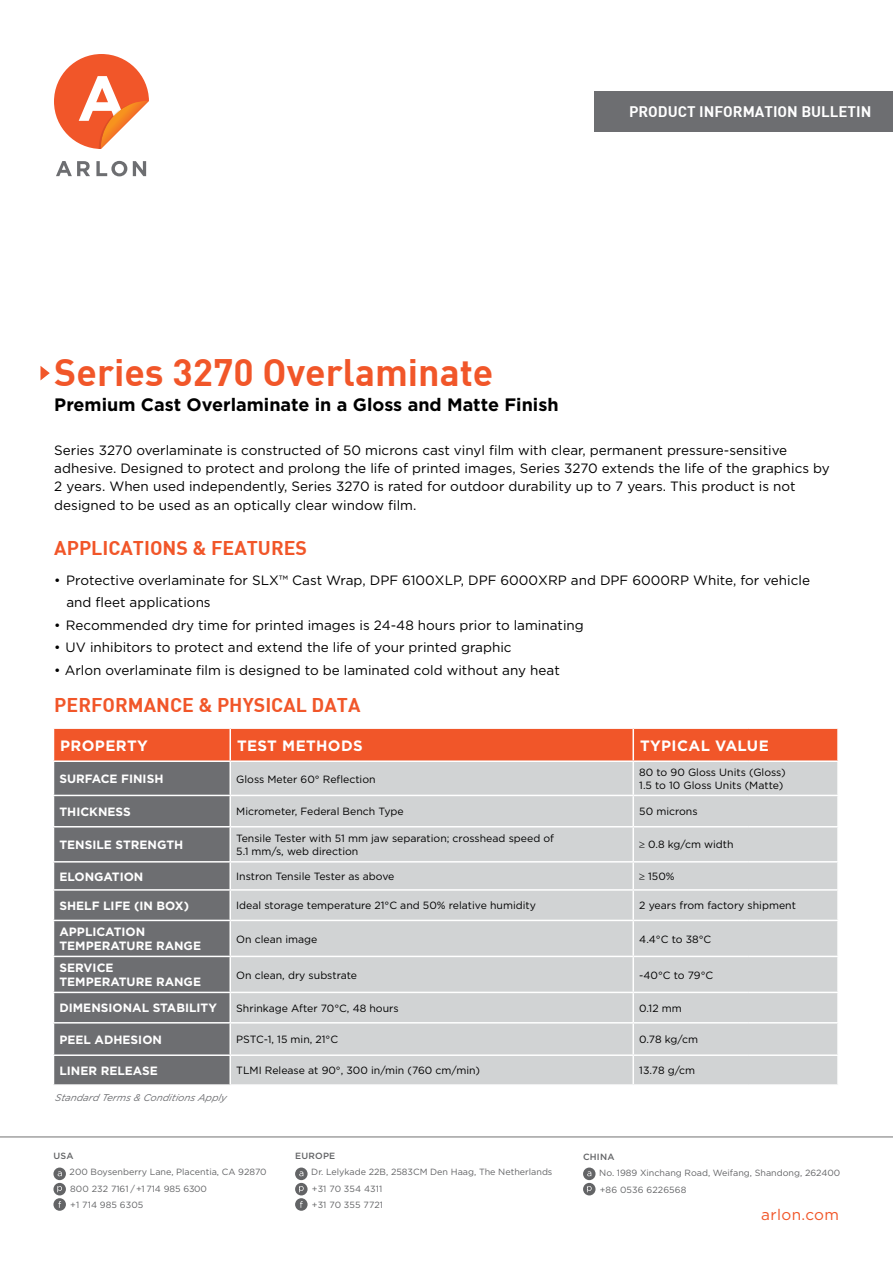
<style>
.page{position:relative;width:893px;height:1263px;background:#fff}
.page>*{position:absolute;margin:0;border:0;box-sizing:border-box;transform-origin:0 0}
.t1{font:37.5px "DIN Bold";color:#f15629}
.t2{font:19.5px "DIN Bold";color:#f15629}
.t3{font:700 18px "Gotham";color:#000}
.t4{font:15.3px "Gotham";letter-spacing:.025em;color:#f15629}
.t5{font:700 15px "Gotham";letter-spacing:.025em;color:#fff}
.t6{font:15px "DIN Bold";color:#fff}
.t7{font:13.5px/18px "Gotham";color:#000}
.t8{font:700 12px/14.4px "Gotham";color:#fff}
.t9{font:10.5px/12.6px "Gotham";color:#000}
.t10{font:italic 9.75px "Gotham";color:#6d6e71}
.t11{font:9px/16.5px "Gotham";color:#636466}
.t12{font:500 9px "Gotham";letter-spacing:.025em;color:#636466}
</style>
<div class="page">
<svg style="left:56px;top:161px;width:34px;height:15px"></svg>
<svg style="left:96px;top:161px;width:31px;height:15px"></svg>
<svg style="left:133px;top:161px;width:13px;height:15px"></svg>
<svg style="left:54px;top:54px;width:95px;height:95px"></svg>
<div style="left:595px;top:91px;width:298px;height:41px;background:#6d6e71"></div>
<hr style="left:0;top:1136px;width:893px;height:1px;background:#737373">
<svg style="left:53px;top:1167px;width:13px;height:13px"></svg>
<svg style="left:58px;top:1171px;width:4px;height:5px"></svg>
<div style="left:53px;top:1198px;width:13px;height:13px;background:#636466;border-radius:50%"></div>
<svg style="left:58px;top:1201px;width:3px;height:7px"></svg>
<div style="left:53px;top:1183px;width:13px;height:12px;background:#636466;border-radius:50%"></div>
<svg style="left:57px;top:1186px;width:5px;height:6px"></svg>
<svg style="left:295px;top:1167px;width:13px;height:13px"></svg>
<svg style="left:299px;top:1171px;width:4px;height:5px"></svg>
<div style="left:295px;top:1198px;width:13px;height:13px;background:#636466;border-radius:50%"></div>
<svg style="left:300px;top:1201px;width:3px;height:7px"></svg>
<div style="left:295px;top:1183px;width:13px;height:12px;background:#636466;border-radius:50%"></div>
<svg style="left:299px;top:1186px;width:5px;height:6px"></svg>
<svg style="left:583px;top:1167px;width:12px;height:13px"></svg>
<svg style="left:587px;top:1171px;width:4px;height:5px"></svg>
<div style="left:583px;top:1183px;width:12px;height:12px;background:#636466;border-radius:50%"></div>
<svg style="left:587px;top:1186px;width:5px;height:6px"></svg>
<svg style="left:40px;top:366px;width:10px;height:14px"></svg>
<div style="left:54px;top:729px;width:783px;height:31px;background:#f15629"></div>
<div style="left:54px;top:762px;width:175px;height:322px;background:#6d6e71"></div>
<div style="left:231px;top:762px;width:606px;height:322px;background:#d1d3d4"></div>
<hr style="left:229px;top:729px;width:2px;height:31px;background:#fff">
<hr style="left:632px;top:729px;width:2px;height:31px;background:#fff">
<hr style="left:632px;top:762px;width:2px;height:33px;background:#fff">
<hr style="left:53px;top:795px;width:177px;height:1px;background:#fff">
<hr style="left:230px;top:795px;width:403px;height:1px;background:#fff">
<hr style="left:633px;top:795px;width:115px;height:1px;background:#fff">
<hr style="left:632px;top:796px;width:2px;height:30px;background:#fff">
<hr style="left:748px;top:795px;width:91px;height:1px;background:#fff">
<hr style="left:53px;top:826px;width:177px;height:1px;background:#fff">
<hr style="left:230px;top:826px;width:403px;height:1px;background:#fff">
<hr style="left:633px;top:826px;width:115px;height:1px;background:#fff">
<hr style="left:632px;top:827px;width:2px;height:34px;background:#fff">
<hr style="left:748px;top:826px;width:91px;height:1px;background:#fff">
<hr style="left:53px;top:861px;width:177px;height:1px;background:#fff">
<hr style="left:230px;top:861px;width:403px;height:1px;background:#fff">
<hr style="left:633px;top:861px;width:115px;height:1px;background:#fff">
<hr style="left:632px;top:862px;width:2px;height:27px;background:#fff">
<hr style="left:748px;top:861px;width:91px;height:1px;background:#fff">
<hr style="left:53px;top:889px;width:177px;height:2px;background:#fff">
<hr style="left:230px;top:889px;width:403px;height:2px;background:#fff">
<hr style="left:633px;top:889px;width:115px;height:2px;background:#fff">
<hr style="left:632px;top:891px;width:2px;height:29px;background:#fff">
<hr style="left:748px;top:889px;width:91px;height:2px;background:#fff">
<hr style="left:53px;top:920px;width:177px;height:1px;background:#fff">
<hr style="left:230px;top:920px;width:403px;height:1px;background:#fff">
<hr style="left:633px;top:920px;width:115px;height:1px;background:#fff">
<hr style="left:632px;top:921px;width:2px;height:35px;background:#fff">
<hr style="left:748px;top:920px;width:91px;height:1px;background:#fff">
<hr style="left:53px;top:956px;width:177px;height:1px;background:#fff">
<hr style="left:230px;top:956px;width:403px;height:1px;background:#fff">
<hr style="left:633px;top:956px;width:115px;height:1px;background:#fff">
<hr style="left:632px;top:957px;width:2px;height:35px;background:#fff">
<hr style="left:748px;top:956px;width:91px;height:1px;background:#fff">
<hr style="left:53px;top:992px;width:177px;height:1px;background:#fff">
<hr style="left:230px;top:992px;width:403px;height:1px;background:#fff">
<hr style="left:633px;top:992px;width:115px;height:1px;background:#fff">
<hr style="left:632px;top:993px;width:2px;height:29px;background:#fff">
<hr style="left:748px;top:992px;width:91px;height:1px;background:#fff">
<hr style="left:53px;top:1022px;width:177px;height:1px;background:#fff">
<hr style="left:230px;top:1022px;width:403px;height:1px;background:#fff">
<hr style="left:633px;top:1022px;width:115px;height:1px;background:#fff">
<hr style="left:632px;top:1023px;width:2px;height:31px;background:#fff">
<hr style="left:748px;top:1022px;width:91px;height:1px;background:#fff">
<hr style="left:53px;top:1054px;width:177px;height:2px;background:#fff">
<hr style="left:230px;top:1054px;width:403px;height:2px;background:#fff">
<hr style="left:633px;top:1054px;width:115px;height:2px;background:#fff">
<hr style="left:632px;top:1056px;width:2px;height:28px;background:#fff">
<hr style="left:748px;top:1054px;width:91px;height:2px;background:#fff">
<p class="t6" style="left:629px;top:101px;width:244px">PRODUCT INFORMATION BULLETIN</p>
<h1 class="t1" style="left:54px;top:348px;width:441px">Series 3270 Overlaminate</h1>
<h3 class="t3" style="left:54px;top:395px;width:506px">Premium Cast Overlaminate in a Gloss and Matte Finish</h3>
<p class="t7" style="left:54px;top:441px;width:777px">Series 3270 overlaminate is constructed of 50 microns cast vinyl film with clear, permanent pressure-sensitive adhesive. Designed to protect and prolong the life of printed images, Series 3270 extends the life of the graphics by<br>2 years. When used independently, Series 3270 is rated for outdoor durability up to 7 years. This product is not</p>
<p class="t7" style="left:54px;top:496px;width:364px">designed to be used as an optically clear window film.</p>
<h2 class="t2" style="left:54px;top:536px;width:254px">APPLICATIONS &amp; FEATURES</h2>
<p class="t7" style="left:66px;top:568px;width:745px;line-height:22.5px;text-indent:-12px">• Protective overlaminate for SLX™ Cast Wrap, DPF 6100XLP, DPF 6000XRP and DPF 6000RP White, for vehicle and fleet applications</p>
<p class="t7" style="left:54px;top:616px;width:531px">• Recommended dry time for printed images is 24-48 hours prior to laminating</p>
<p class="t7" style="left:54px;top:638px;width:459px">• UV inhibitors to protect and extend the life of your printed graphic</p>
<p class="t7" style="left:54px;top:661px;width:507px">• Arlon overlaminate film is designed to be laminated cold without any heat</p>
<h2 class="t2" style="left:54px;top:692px;width:308px">PERFORMANCE &amp; PHYSICAL DATA</h2>
<p class="t5" style="left:60px;top:737px;width:89px">PROPERTY</p>
<p class="t5" style="left:237px;top:737px;width:127px">TEST METHODS</p>
<p class="t5" style="left:640px;top:737px;width:130px">TYPICAL VALUE</p>
<p class="t8" style="left:59px;top:771px;width:106px">SURFACE FINISH</p>
<p class="t9" style="left:236px;top:772px;width:141px">Gloss Meter 60° Reflection</p>
<p class="t9" style="left:639px;top:766px;width:148px">80 to 90 Gloss Units (Gloss)<br>1.5 to 10 Gloss Units (Matte)</p>
<p class="t8" style="left:59px;top:804px;width:73px">THICKNESS</p>
<p class="t9" style="left:236px;top:805px;width:169px">Micrometer, Federal Bench Type</p>
<p class="t9" style="left:639px;top:805px;width:60px">50 microns</p>
<p class="t8" style="left:59px;top:837px;width:125px">TENSILE STRENGTH</p>
<p class="t9" style="left:236px;top:832px;width:319px">Tensile Tester with 51 mm jaw separation; crosshead speed of<br>5.1 mm/s, web direction</p>
<p class="t9" style="left:639px;top:838px;width:96px">≥ 0.8 kg/cm width</p>
<p class="t8" style="left:59px;top:869px;width:85px">ELONGATION</p>
<p class="t9" style="left:236px;top:870px;width:160px">Instron Tensile Tester as above</p>
<p class="t9" style="left:639px;top:870px;width:37px">≥ 150%</p>
<p class="t8" style="left:59px;top:898px;width:131px">SHELF LIFE (IN BOX)</p>
<p class="t9" style="left:236px;top:899px;width:301px">Ideal storage temperature 21°C and 50% relative humidity</p>
<p class="t9" style="left:639px;top:899px;width:158px">2 years from factory shipment</p>
<p class="t8" style="left:59px;top:924px;width:143px">APPLICATION<br>TEMPERATURE RANGE</p>
<p class="t9" style="left:236px;top:932px;width:83px">On clean image</p>
<p class="t9" style="left:639px;top:932px;width:74px">4.4°C to 38°C</p>
<p class="t8" style="left:59px;top:960px;width:143px">SERVICE<br>TEMPERATURE RANGE</p>
<p class="t9" style="left:236px;top:968px;width:122px">On clean, dry substrate</p>
<p class="t9" style="left:639px;top:968px;width:76px">-40°C to 79°C</p>
<p class="t8" style="left:59px;top:1001px;width:159px">DIMENSIONAL STABILITY</p>
<p class="t9" style="left:236px;top:1001px;width:164px">Shrinkage After 70°C, 48 hours</p>
<p class="t9" style="left:639px;top:1001px;width:44px">0.12 mm</p>
<p class="t8" style="left:59px;top:1032px;width:104px">PEEL ADHESION</p>
<p class="t9" style="left:236px;top:1033px;width:103px">PSTC-1, 15 min, 21°C</p>
<p class="t9" style="left:639px;top:1033px;width:60px">0.78 kg/cm</p>
<p class="t8" style="left:59px;top:1063px;width:100px">LINER RELEASE</p>
<p class="t9" style="left:236px;top:1064px;width:245px">TLMI Release at 90°, 300 in/min (760 cm/min)</p>
<p class="t9" style="left:639px;top:1064px;width:57px">13.78 g/cm</p>
<p class="t10" style="left:55px;top:1092px;width:173px">Standard Terms &amp; Conditions App ly</p>
<p class="t12" style="left:53px;top:1150px;width:22px">USA</p>
<p class="t11" style="left:70px;top:1164px;width:198px">200 Boysenberry Lane, Placentia, CA 92870<br>800 232 7161 / +1 714 985 6300<br>+1 714 985 6305</p>
<p class="t12" style="left:295px;top:1150px;width:42px">EUROPE</p>
<p class="t11" style="left:311px;top:1164px;width:243px">Dr. Lelykade 22B, 2583CM Den Haag, The Netherlands +31 70 354 4311<br>+31 70 355 7721</p>
<p class="t12" style="left:583px;top:1151px;width:33px">CHINA</p>
<p class="t11" style="left:599px;top:1164px;width:243px">No. 1989 Xinchang Road, Weifang, Shandong, 262400 +86 0536 6226568</p>
<p class="t4" style="left:761px;top:1206px;width:79px">arlon.com</p>
</div>
